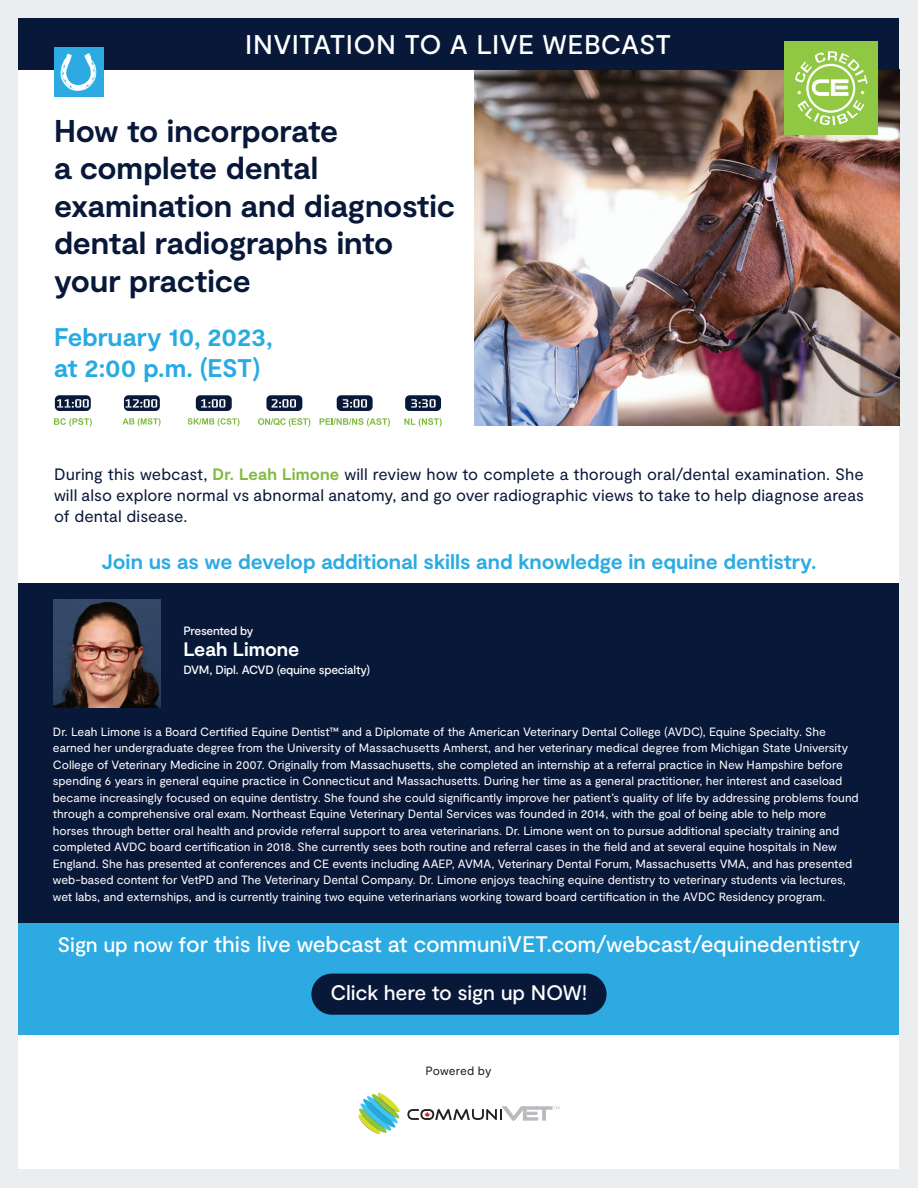
<style>
.page{position:relative;width:918px;height:1188px;background:#ecedee}
.page>*{position:absolute;margin:0;border:0;box-sizing:border-box;transform-origin:0 0}
.t1{font:700 31.5px/37.5px "Moderat";letter-spacing:-.005em;color:#081839}
.t2{font:500 27px "Moderat";letter-spacing:.01em;color:#fff}
.t3{font:700 25.5px/31.5px "Moderat";letter-spacing:-.005em;color:#27abe2}
.t4{font:500 22.5px "Moderat";letter-spacing:-.01em;color:#fff}
.t5{font:700 21px "Moderat";letter-spacing:-.005em;color:#2caae1}
.t6{font:500 21px "Moderat";letter-spacing:-.01em;color:#fff}
.t7{font:700 19.5px "Moderat";letter-spacing:-.005em;color:#fff}
.t8{font:16.5px/21px "Moderat";letter-spacing:.005em;color:#0a1839;text-align:justify}
.t9{font:12px/16.5px "Moderat";letter-spacing:-.005em;color:#fff}
.t10{font:500 12px "Moderat";letter-spacing:-.02em;color:#fff}
.t11{font:12px "Moderat";letter-spacing:.005em;color:#231f20}
.s1{font-weight:700;color:#80ba41}
.s2{font-size:21px}
</style>
<div class="page">
<div style="left:19px;top:19px;width:880px;height:1150px;background:#fff"></div>
<div style="left:19px;top:916px;width:880px;height:119px;background:#2caae1"></div>
<svg style="left:358px;top:1092px;width:42px;height:42px"></svg>
<svg style="left:407px;top:1106px;width:152px;height:15px"></svg>
<div style="left:19px;top:583px;width:880px;height:339px;background:#081839"></div>
<div style="left:311px;top:974px;width:296px;height:41px;background:#081839;border-radius:21px"></div>
<img style="left:54px;top:600px;width:106px;height:108px">
<img style="left:474px;top:69px;width:425px;height:357px">
<div style="left:19px;top:18px;width:880px;height:51px;background:#081839"></div>
<div style="left:784px;top:42px;width:94px;height:93px;background:#91c843"></div>
<svg style="left:795px;top:51px;width:73px;height:74px"></svg>
<div style="left:54px;top:48px;width:50px;height:49px;background:#2caae1"></div>
<svg style="left:60px;top:53px;width:37px;height:38px"></svg>
<div style="left:55px;top:395px;width:36px;height:16px;background:#081839;border-radius:4px"></div>
<svg style="left:57px;top:399px;width:32px;height:9px"></svg>
<svg style="left:54px;top:418px;width:38px;height:9px"></svg>
<div style="left:124px;top:395px;width:36px;height:16px;background:#081839;border-radius:4px"></div>
<svg style="left:126px;top:399px;width:31px;height:9px"></svg>
<svg style="left:123px;top:418px;width:38px;height:8px"></svg>
<div style="left:266px;top:395px;width:36px;height:16px;background:#081839;border-radius:4px"></div>
<svg style="left:272px;top:399px;width:24px;height:9px"></svg>
<svg style="left:258px;top:418px;width:52px;height:9px"></svg>
<div style="left:337px;top:395px;width:36px;height:16px;background:#081839;border-radius:4px"></div>
<svg style="left:343px;top:399px;width:24px;height:9px"></svg>
<svg style="left:320px;top:418px;width:70px;height:9px"></svg>
<div style="left:405px;top:395px;width:36px;height:16px;background:#081839;border-radius:4px"></div>
<svg style="left:411px;top:399px;width:25px;height:9px"></svg>
<svg style="left:404px;top:418px;width:38px;height:9px"></svg>
<div style="left:196px;top:395px;width:36px;height:16px;background:#081839;border-radius:4px"></div>
<svg style="left:201px;top:399px;width:24px;height:9px"></svg>
<svg style="left:188px;top:418px;width:52px;height:8px"></svg>
<h2 class="t2" style="left:245px;top:29px;width:428px">INVITATION TO A LIVE WEBCAST</h2>
<h1 class="t1" style="left:54px;top:114px;width:403px">How to incorporate<br>a complete dental examination and diagnostic dental radiographs into your practice</h1>
<h3 class="t3" style="left:54px;top:322px;width:220px">February 10, 2023, at 2:00 p.m. (EST)</h3>
<h3 class="t8" style="left:54px;top:464px;width:812px">During this webcast, <span class="s1">Dr. Leah Limone</span> will review how to complete a thorough oral/dental examination. She will also explore normal vs abnormal anatomy, and go over radiographic views to take to help diagnose areas of dental disease.</h3>
<h3 class="t5" style="left:102px;top:549px;width:716px">Join us as we develop additional skills and knowledge in equine dentistry.</h3>
<p class="t10" style="left:183px;top:624px;width:72px">Presented by</p>
<h3 class="t7" style="left:183px;top:638px;width:118px">Leah Limone</h3>
<p class="t10" style="left:183px;top:663px;width:188px">DVM, Dipl. ACVD (equine specialty)</p>
<p class="t9" style="left:53px;top:724px;width:807px">Dr. Leah Limone is a Board Certified Equine Dentist™ and a Diplomate of the American Veterinary Dental College (AVDC), Equine Specialty. She earned her undergraduate degree from the University of Massachusetts Amherst, and her veterinary medical degree from Michigan State University College of Veterinary Medicine in 2007. Originally from Massachusetts, she completed an internship at a referral practice in New Hampshire before spending 6 years in general equine practice in Connecticut and Massachusetts. During her time as a general practitioner, her interest and caseload became increasingly focused on equine dentistry. She found she could significantly improve her patient’s quality of life by addressing problems found through a comprehensive oral exam. Northeast Equine Veterinary Dental Services was founded in 2014, with the goal of being able to help more horses through better oral health and provide referral support to area veterinarians. Dr. Limone went on to pursue additional specialty training and completed AVDC board certification in 2018. She currently sees both routine and referral cases in the field and at several equine hospitals in New England. She has presented at conferences and CE events including AAEP, AVMA, Veterinary Dental Forum, Massachusetts VMA, and has presented web-based content for VetPD and The Veterinary Dental Company. Dr. Limone enjoys teaching equine dentistry to veterinary students via lectures, wet labs, and externships, and is currently training two equine veterinarians working toward board certification in the AVDC Residency program.</p>
<h3 class="t4" style="left:58px;top:931px;width:804px"><span class="s2">Sign up now f</span>or this live webcast at communiVET.com/webcast/equinedentistry</h3>
<h3 class="t6" style="left:331px;top:981px;width:258px">Click here to sign up NOW!</h3>
<p class="t11" style="left:426px;top:1064px;width:67px">Powered by</p>
</div>
